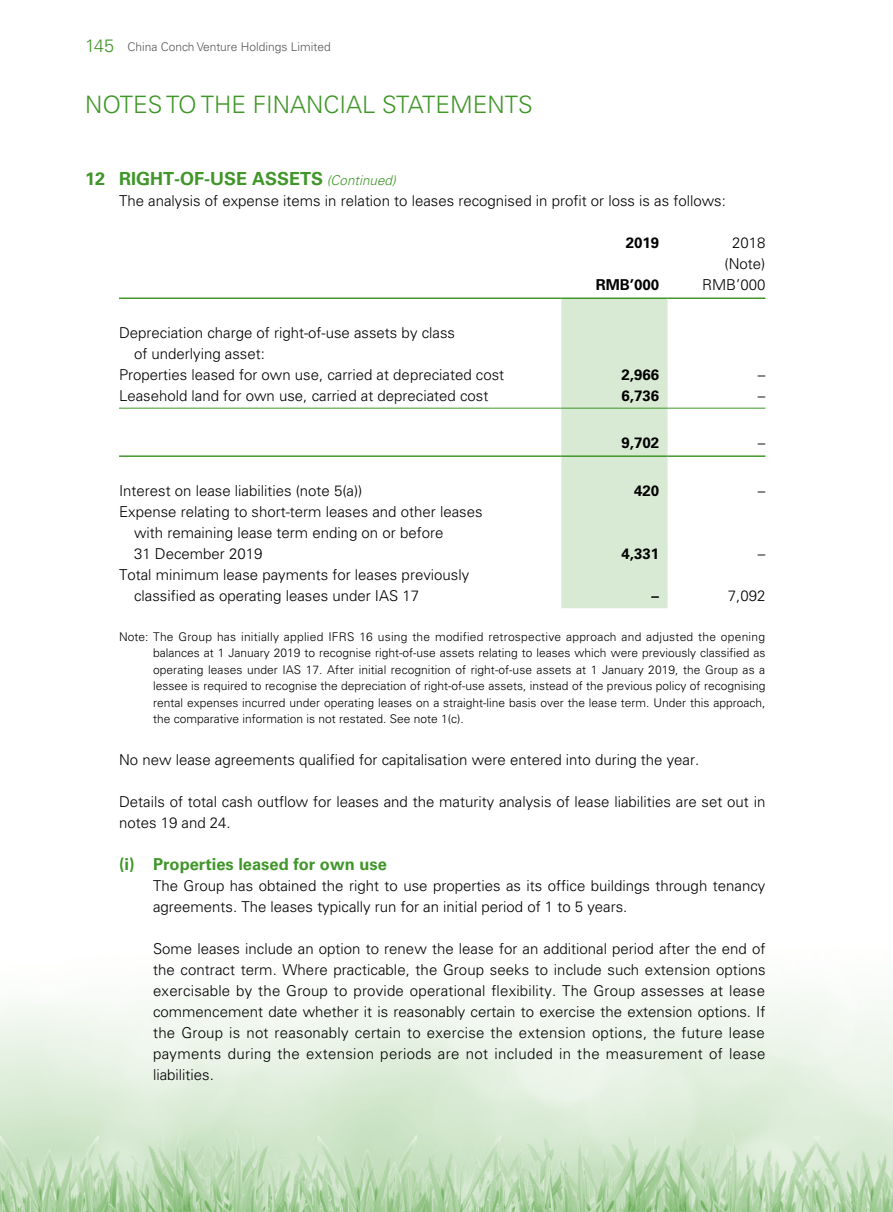
<style>
.page{position:relative;width:893px;height:1212px;background:#fff}
.page>*{position:absolute;margin:0;border:0;box-sizing:border-box;transform-origin:0 0}
.t1{font:300 24px "Univers LT Std";color:#409629}
.t2{font:700 18px "Univers LT Std";color:#409629}
.t3{font:300 18px "Univers LT Std";color:#409629}
.t4{font:700 16.5px "Univers LT Std";color:#409629}
.t5{font:300 15px/21px "Univers LT Std";color:#000}
.t6{font:700 15px "Univers LT Std";color:#000}
.t7{font:italic 300 13.5px "Univers LT Std";color:#409629}
.t8{font:300 12px/16.5px "Univers LT Std";color:#000;text-align:justify}
.t9{font:300 12px "Univers LT Std";color:#595757}
</style>
<div class="page">
<img style="left:0;top:455px;width:893px;height:757px">
<div style="left:561px;top:299px;width:107px;height:309px;background:#d9ead4"></div>
<hr style="left:119px;top:297px;width:442px;height:2px;background:#409629">
<hr style="left:561px;top:297px;width:107px;height:2px;background:#409629">
<hr style="left:668px;top:297px;width:97px;height:2px;background:#409629">
<hr style="left:119px;top:408px;width:442px;height:1px;background:#409629">
<hr style="left:561px;top:408px;width:107px;height:1px;background:#409629">
<hr style="left:668px;top:408px;width:97px;height:1px;background:#409629">
<hr style="left:119px;top:455px;width:442px;height:2px;background:#409629">
<hr style="left:561px;top:455px;width:107px;height:2px;background:#409629">
<hr style="left:668px;top:455px;width:97px;height:2px;background:#409629">
<p class="t3" style="left:85px;top:35px;width:31px">145</p>
<p class="t9" style="left:128px;top:39px;width:205px">China Conch Venture Holdings Limited</p>
<h1 class="t1" style="left:85px;top:90px;width:33px">Notes</h1>
<h1 class="t1" style="left:166px;top:90px;width:16px">to</h1>
<h1 class="t1" style="left:201px;top:90px;width:16px">the</h1>
<h1 class="t1" style="left:253px;top:90px;width:28px">Financial</h1>
<h1 class="t1" style="left:382px;top:90px;width:31px">Statements</h1>
<p class="t2" style="left:85px;top:168px;width:22px">12</p>
<p class="t2" style="left:119px;top:168px;width:24px">Right</p>
<p class="t2" style="left:174px;top:168px;width:19px">o f-</p>
<p class="t2" style="left:204px;top:168px;width:19px">u s e-</p>
<p class="t2" style="left:252px;top:168px;width:13px">assets</p>
<p class="t7" style="left:327px;top:172px;width:71px">(Continued(</p>
<p class="t5" style="left:119px;top:190px;width:608px">The analysis of expense items in relation to leases recognised in profit or loss is as follows:</p>
<p class="t6" style="left:626px;top:234px;width:35px">2019</p>
<p class="t5" style="left:732px;top:232px;width:35px">2018</p>
<p class="t6" style="left:596px;top:276px;width:65px">RMB’000</p>
<p class="t5" style="left:702px;top:253px;width:65px;text-align:right">(Note(<br>RMB‘000</p>
<p class="t5" style="left:134px;top:323px;width:322px;text-indent:-15px">Depreciation charge of right-of-use assets by class of underlying asset:</p>
<p class="t5" style="left:119px;top:365px;width:387px">Properties leased for own use, carried at depreciated cost</p>
<p class="t6" style="left:622px;top:366px;width:39px">2,966</p>
<p class="t5" style="left:758px;top:365px;width:9px">–</p>
<p class="t5" style="left:119px;top:386px;width:371px">Leasehold land for own use, carried at depreciated cost</p>
<p class="t6" style="left:622px;top:387px;width:39px">6,736</p>
<p class="t5" style="left:758px;top:386px;width:9px">–</p>
<p class="t6" style="left:622px;top:434px;width:39px">9,702</p>
<p class="t5" style="left:758px;top:432px;width:9px">–</p>
<p class="t5" style="left:119px;top:481px;width:245px">Interest on lease liabilities (note ( (a(5</p>
<p class="t5" style="left:119px;top:502px;width:365px">Expense relating to short-term leases and other leases</p>
<p class="t5" style="left:134px;top:523px;width:311px">with remaining lease term ending on or before</p>
<p class="t6" style="left:634px;top:482px;width:27px">420</p>
<p class="t5" style="left:758px;top:481px;width:9px">–</p>
<p class="t5" style="left:119px;top:544px;width:352px;text-indent:15px">31 December 2019<br>Total minimum lease payments for leases previously</p>
<p class="t6" style="left:622px;top:545px;width:39px">4,331</p>
<p class="t5" style="left:758px;top:544px;width:9px">–</p>
<p class="t5" style="left:134px;top:586px;width:287px">classified as operating leases under IAS 17</p>
<p class="t8" style="left:153px;top:628px;width:614px;text-indent:-34px">Note: The Group has initially applied IFRS 16 using the modified retrospective approach and adjusted the opening balances at 1 January 2019 to recognise right-of-use assets relating to leases which were previously classified as operating leases under IAS 17. After initial recognition of right-of-use assets at 1 January 2019, the Group as a lessee is required to recognise the depreciation of right-of-use assets, instead of the previous policy of recognising rental expenses incurred under operating leases on a straight-line basis over the lease term. Under this approach, the comparative information is not restated. See note . (c(1</p>
<p class="t5" style="left:119px;top:749px;width:582px">No new lease agreements qualified for capitalisation were entered into during the year.</p>
<p class="t5" style="left:119px;top:791px;width:648px">Details of total cash outflow for leases and the maturity analysis of lease liabilities are set out in notes 19 and 24.</p>
<p class="t4" style="left:153px;top:855px;width:235px">Properties leased for own use</p>
<p class="t5" style="left:728px;top:586px;width:39px">7,092</p>
<p class="t6" style="left:652px;top:587px;width:9px">–</p>
<p class="t4" style="left:119px;top:855px;width:17px">)i(</p>
<p class="t5" style="left:153px;top:875px;width:614px">The Group has obtained the right to use properties as its office buildings through tenancy agreements. The leases typically run for an initial period of 1 to 5 years.</p>
<p class="t5" style="left:153px;top:938px;width:614px;text-align:justify">Some leases include an option to renew the lease for an additional period after the end of the contract term. Where practicable, the Group seeks to include such extension options exercisable by the Group to provide operational flexibility. The Group assesses at lease commencement date whether isit reasonably certain to exercise the extension options. If the Group is not reasonably certain to exercise the extension options, the future lease payments during the extension periods are not included in the measurement of lease liabilities.</p>
</div>
